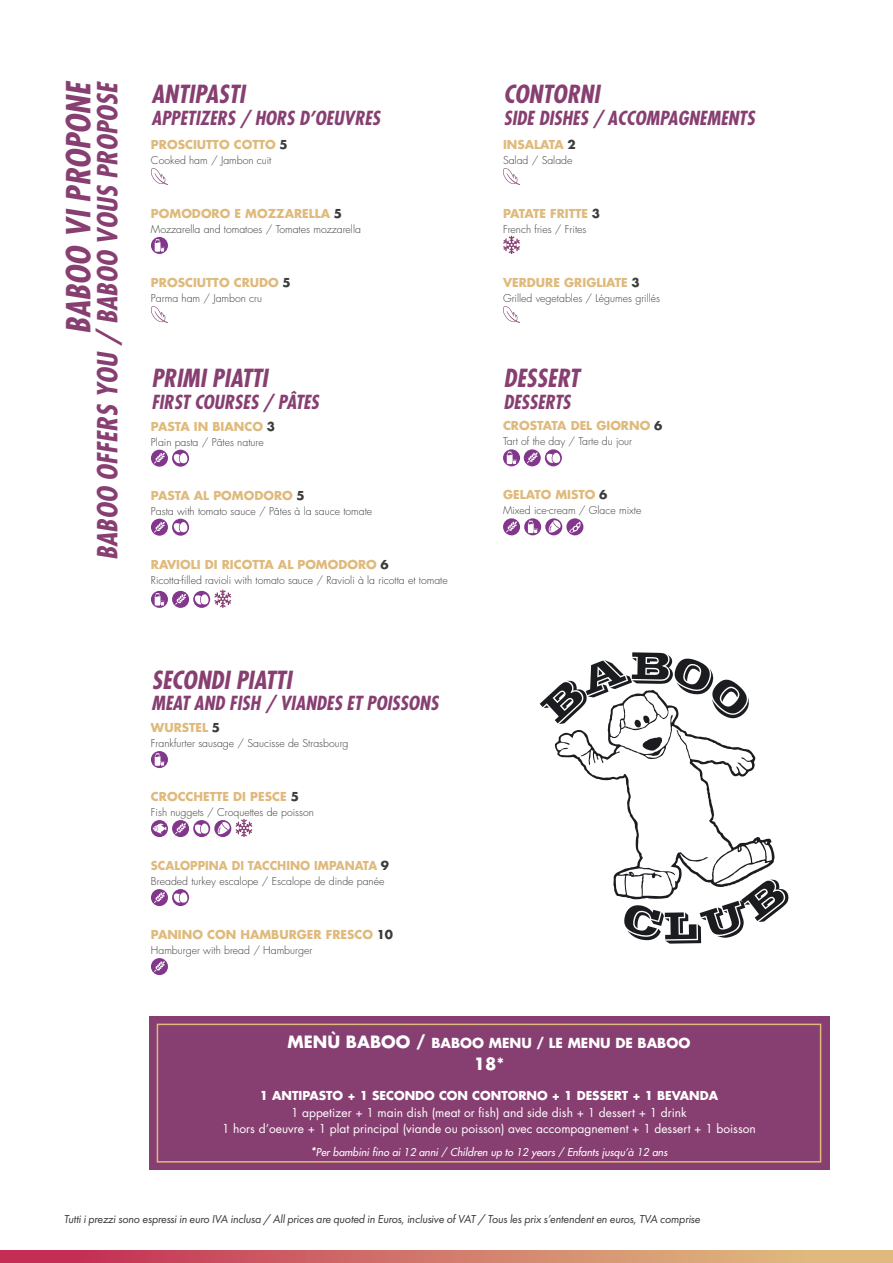
<style>
.page{position:relative;width:893px;height:1263px;background:#fff}
.page>*{position:absolute;margin:0;border:0;box-sizing:border-box;transform-origin:0 0}
.t1{font:italic 700 condensed 32.4px "Futura Std";color:#873f71}
.t2{font:italic 700 condensed 27px "Futura Std";color:#873f71}
.t3{font:italic 700 condensed 24.3px "Futura Std";color:#873f71}
.t4{font:italic 700 condensed 18.9px "Futura Std";color:#873f71}
.t5{font:700 16.5px "Futura Std";color:#fff}
.t6{font:700 13.5px "Futura Std";color:#fff}
.t7{font:700 12px "Futura Std";color:#dfba7c}
.t8{font:12px/16.5px "Futura Std";color:#fff;text-align:center}
.t9{font:italic 12px "Futura PT";letter-spacing:-.02em;color:#3c3c3b}
.t10{font:700 12px "Futura Std";color:#fff}
.t11{font:700 12px "Futura Std";color:#dfba7c;scale:.95 1}
.t12{font:300 10.5px "Futura Std";color:#3c3c3b}
.t13{font:italic 10.5px "Futura";color:#fff}
.s1{color:#3c3c3b}
.s2{font-size:16.5px}
.s3{font-size:12px}
</style>
<div class="page">
<div style="left:149px;top:1016px;width:680px;height:154px;background:#873f71"></div>
<div style="left:157px;top:1023px;width:664px;height:139px;border:2px solid #dfba7c"></div>
<svg style="left:0;top:1250px;width:893px;height:13px;background:#d2786a"></svg>
<svg style="left:624px;top:880px;width:165px;height:64px"></svg>
<svg style="left:555px;top:728px;width:220px;height:171px"></svg>
<svg style="left:642px;top:737px;width:20px;height:14px"></svg>
<svg style="left:540px;top:652px;width:209px;height:76px"></svg>
<svg style="left:151px;top:168px;width:17px;height:17px"></svg>
<svg style="left:151px;top:237px;width:17px;height:17px"></svg>
<svg style="left:155px;top:239px;width:9px;height:13px"></svg>
<svg style="left:151px;top:306px;width:17px;height:17px"></svg>
<div style="left:151px;top:450px;width:17px;height:17px;background:#82368c;border-radius:50%"></div>
<svg style="left:154px;top:453px;width:11px;height:10px"></svg>
<svg style="left:172px;top:450px;width:17px;height:17px"></svg>
<svg style="left:174px;top:453px;width:13px;height:10px"></svg>
<div style="left:151px;top:519px;width:17px;height:17px;background:#82368c;border-radius:50%"></div>
<svg style="left:154px;top:522px;width:11px;height:10px"></svg>
<svg style="left:172px;top:519px;width:17px;height:17px"></svg>
<svg style="left:174px;top:522px;width:13px;height:10px"></svg>
<svg style="left:151px;top:591px;width:17px;height:17px"></svg>
<svg style="left:155px;top:593px;width:9px;height:13px"></svg>
<div style="left:172px;top:591px;width:17px;height:17px;background:#82368c;border-radius:50%"></div>
<svg style="left:175px;top:594px;width:11px;height:11px"></svg>
<svg style="left:193px;top:591px;width:17px;height:17px"></svg>
<svg style="left:195px;top:590px;width:36px;height:18px"></svg>
<svg style="left:151px;top:751px;width:17px;height:17px"></svg>
<svg style="left:155px;top:753px;width:9px;height:13px"></svg>
<svg style="left:151px;top:820px;width:17px;height:17px"></svg>
<svg style="left:153px;top:823px;width:13px;height:11px"></svg>
<div style="left:172px;top:820px;width:17px;height:17px;background:#82368c;border-radius:50%"></div>
<svg style="left:175px;top:823px;width:11px;height:11px"></svg>
<svg style="left:193px;top:820px;width:17px;height:17px"></svg>
<svg style="left:195px;top:823px;width:14px;height:11px"></svg>
<svg style="left:214px;top:820px;width:17px;height:17px"></svg>
<svg style="left:217px;top:819px;width:35px;height:18px"></svg>
<div style="left:151px;top:889px;width:17px;height:17px;background:#82368c;border-radius:50%"></div>
<svg style="left:154px;top:892px;width:11px;height:11px"></svg>
<svg style="left:172px;top:889px;width:17px;height:17px"></svg>
<svg style="left:174px;top:892px;width:13px;height:11px"></svg>
<div style="left:151px;top:958px;width:17px;height:17px;background:#82368c;border-radius:50%"></div>
<svg style="left:154px;top:961px;width:11px;height:11px"></svg>
<svg style="left:503px;top:168px;width:17px;height:17px"></svg>
<svg style="left:503px;top:236px;width:17px;height:18px"></svg>
<svg style="left:503px;top:306px;width:17px;height:17px"></svg>
<svg style="left:503px;top:449px;width:17px;height:17px"></svg>
<svg style="left:507px;top:452px;width:9px;height:12px"></svg>
<svg style="left:524px;top:449px;width:17px;height:17px"></svg>
<svg style="left:527px;top:452px;width:11px;height:11px"></svg>
<svg style="left:545px;top:449px;width:17px;height:17px"></svg>
<svg style="left:546px;top:453px;width:14px;height:10px"></svg>
<svg style="left:503px;top:518px;width:17px;height:17px"></svg>
<svg style="left:506px;top:521px;width:11px;height:11px"></svg>
<svg style="left:524px;top:518px;width:17px;height:17px"></svg>
<svg style="left:528px;top:521px;width:9px;height:12px"></svg>
<svg style="left:545px;top:518px;width:17px;height:17px"></svg>
<svg style="left:548px;top:520px;width:13px;height:13px"></svg>
<svg style="left:566px;top:518px;width:17px;height:17px"></svg>
<svg style="left:569px;top:521px;width:12px;height:11px"></svg>
<h1 class="t1" style="left:58px;top:334px;width:255px;rotate:-90deg">BABOO VI PROPONE</h1>
<h2 class="t2" style="left:91px;top:560px;width:481px;rotate:-90deg">BABOO OFFERS YOU / BABOO VOUS PROPOSE</h2>
<h3 class="t3" style="left:151px;top:79px;width:95px">ANTIPASTI</h3>
<h3 class="t4" style="left:151px;top:106px;width:230px">APPETIZERS / HORS D’OEUVRES</h3>
<p class="t7" style="left:151px;top:136px;width:138px">PROSCIUTTO COTTO <span class="s1">5</span></p>
<p class="t12" style="left:151px;top:154px;width:122px">Cooked ham / Jambon cuit</p>
<p class="t7" style="left:151px;top:205px;width:193px">POMODORO E MOZZARELLA <span class="s1">5</span></p>
<p class="t12" style="left:151px;top:223px;width:212px">Mozzarella and tomatoes / Tomates mozzarella</p>
<p class="t7" style="left:151px;top:274px;width:141px">PROSCIUTTO CRUDO <span class="s1">5</span></p>
<p class="t12" style="left:151px;top:292px;width:113px">Parma ham / Jambon cru</p>
<h3 class="t3" style="left:151px;top:363px;width:118px">PRIMI PIATTI</h3>
<h3 class="t4" style="left:151px;top:390px;width:169px">FIRST COURSES / PÂTES</h3>
<p class="t7" style="left:151px;top:418px;width:125px">PASTA IN BIANCO <span class="s1">3</span></p>
<p class="t12" style="left:151px;top:435px;width:114px">Plain pasta / Pâtes nature</p>
<p class="t7" style="left:151px;top:487px;width:155px">PASTA AL POMODORO <span class="s1">5</span></p>
<p class="t12" style="left:151px;top:504px;width:223px">Pasta with tomato sauce / Pâtes à la sauce tomate</p>
<p class="t7" style="left:151px;top:556px;width:239px">RAVIOLI DI RICOTTA AL POMODORO <span class="s1">6</span></p>
<p class="t12" style="left:151px;top:573px;width:298px">Ricotta-filled ravioli with tomato sauce / Ravioli à la ricotta et tomate</p>
<h3 class="t3" style="left:503px;top:79px;width:98px">CONTORNI</h3>
<h3 class="t4" style="left:503px;top:106px;width:253px">SIDE DISHES / ACCOMPAGNEMENTS</h3>
<p class="t7" style="left:503px;top:136px;width:74px">INSALATA <span class="s1">2</span></p>
<p class="t12" style="left:503px;top:154px;width:71px">Salad / Salade</p>
<p class="t7" style="left:503px;top:205px;width:99px">PATATE FRITTE <span class="s1">3</span></p>
<p class="t12" style="left:503px;top:223px;width:85px">French fries / Frites</p>
<p class="t7" style="left:503px;top:274px;width:138px">VERDURE GRIGLIATE <span class="s1">3</span></p>
<p class="t12" style="left:503px;top:292px;width:159px">Grilled vegetables / Légumes grillés</p>
<h3 class="t3" style="left:503px;top:363px;width:77px">DESSERT</h3>
<h3 class="t4" style="left:503px;top:390px;width:69px">DESSERTS</h3>
<p class="t7" style="left:503px;top:418px;width:161px">CROSTATA DEL GIORNO <span class="s1">6</span></p>
<p class="t12" style="left:503px;top:435px;width:131px">Tart of the day / Tarte du jour</p>
<p class="t7" style="left:503px;top:487px;width:106px">GELATO MISTO <span class="s1">6</span></p>
<p class="t12" style="left:503px;top:504px;width:140px">Mixed ice-cream / Glace mixte</p>
<h3 class="t3" style="left:151px;top:665px;width:142px">SECONDI PIATTI</h3>
<h3 class="t4" style="left:151px;top:692px;width:288px">MEAT AND FISH / VIANDES ET POISSONS</h3>
<p class="t7" style="left:151px;top:719px;width:71px">WURSTEL <span class="s1">5</span></p>
<p class="t12" style="left:151px;top:737px;width:199px">Frankfurter sausage / Saucisse de Strasbourg</p>
<p class="t7" style="left:151px;top:788px;width:150px">CROCCHETTE DI PESCE <span class="s1">5</span></p>
<p class="t12" style="left:151px;top:806px;width:165px">Fish nuggets / Croquettes de poisson</p>
<p class="t11" style="left:151px;top:857px;width:252px">SCALOPPINA DI TACCHINO IMPANATA <span class="s1">9</span></p>
<p class="t12" style="left:151px;top:875px;width:235px">Breaded turkey escalope / Escalope de dinde panée</p>
<p class="t7" style="left:151px;top:926px;width:244px">PANINO CON HAMBURGER FRESCO <span class="s1">10</span></p>
<p class="t12" style="left:151px;top:944px;width:163px">Hamburger with bread / Hamburger</p>
<p class="t6" style="left:288px;top:1034px;width:404px"><span class="s2">MENÙ BABOO /</span> BABOO MENU / LE MENU DE BABOO</p>
<h3 class="t5" style="left:474px;top:1053px;width:32px">18*</h3>
<p class="t10" style="left:260px;top:1088px;width:460px">1 ANTIPASTO + 1 SECONDO CON CONTORNO + 1 DESSERT + 1 BEVANDA</p>
<p class="t8" style="left:222px;top:1104px;width:535px">1 appetizer + 1 main dish (meat or fish) and side dish + 1 dessert + 1 drink<br>1 hors d’oeuvre + 1 plat principal (viande ou poisson) avec accompagnement + 1 dessert + 1 boisson</p>
<p class="t13" style="left:311px;top:1145px;width:358px"><span class="s3">*</span>Per bambini fino ai 12 anni / Children up to 12 years / Enfants jusqu’à 12 ans</p>
<p class="t9" style="left:64px;top:1212px;width:638px">Tutti i prezzi sono espressi in euro IVA inclusa / All prices are quoted in Euros, inclusive of VAT / Tous les prix s’entendent en euros, TVA comprise</p>
</div>
